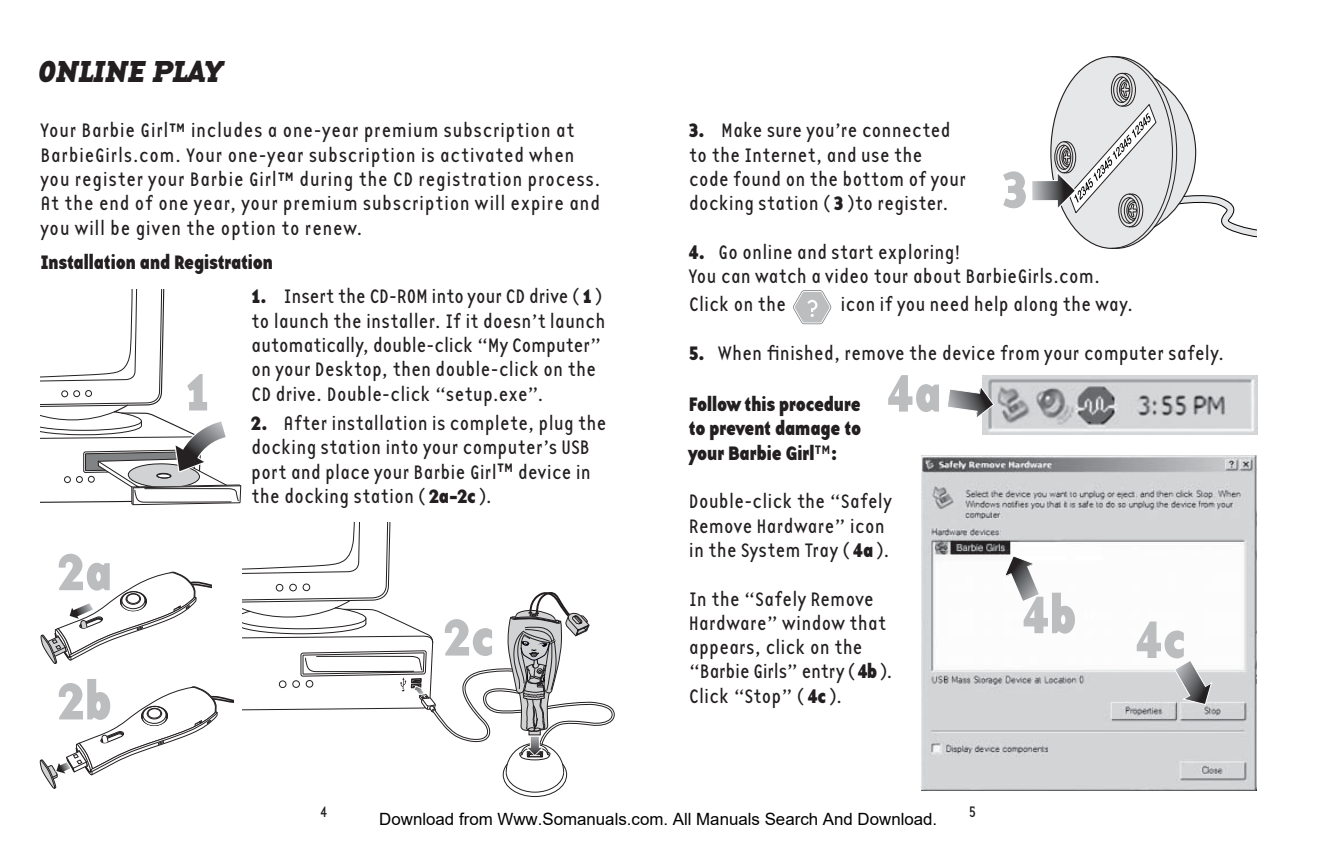
<style>
.page{position:relative;width:1317px;height:851px;background:#fff}
.page>*{position:absolute;margin:0;border:0;box-sizing:border-box;transform-origin:0 0}
.t1{font:54px "Base Twelve Sans B";color:#bbbdbf}
.t2{font:31.5px "Base Twelve Serif BI";letter-spacing:-.035em;color:#231f20}
.t3{font:20.25px/24.3px "Base Twelve Sans";color:#231f20}
.t4{font:20.25px/24.3px "Base Twelve Sans";letter-spacing:.02em;color:#231f20}
.t5{font:20.25px/24.3px "Base Twelve Sans B";letter-spacing:-.005em;color:#231f20;text-align:justify}
.t6{font:16.88px "Arial";color:#000}
.t7{font:15.75px "Base Twelve Sans";color:#231f20}
.s1{font-family:"Base Twelve Sans B"}
.s2{font-family:"Base Twelve Sans"}
</style>
<div class="page">
<img style="left:921px;top:456px;width:335px;height:334px">
<img style="left:982px;top:376px;width:275px;height:59px">
<svg style="left:1173px;top:659px;width:39px;height:46px"></svg>
<svg style="left:1032px;top:56px;width:224px;height:193px"></svg>
<svg style="left:1002px;top:554px;width:38px;height:48px"></svg>
<svg style="left:948px;top:384px;width:46px;height:36px"></svg>
<svg style="left:39px;top:290px;width:575px;height:507px"></svg>
<svg style="left:793px;top:290px;width:38px;height:34px"></svg>
<h2 class="t2" style="left:38px;top:60px;width:186px">ONLINE PLAY</h2>
<p class="t4" style="left:40px;top:120px;width:562px">Your Barbie Girl™ includes a one-year premium subscription at BarbieGirls.com. Your one-year subscription is activated when you register your Barbie Girl™ during the CD registration process.<br>At the end of one year, your premium subscription will expire and you will be given the option to renew.</p>
<p class="t5" style="left:40px;top:252px;width:234px">Installation and Registration</p>
<p class="t3" style="left:251px;top:286px;width:356px"><span class="s1">1.</span> Insert the CD-ROM into your CD drive ( <span class="s1">1</span> ) to launch the installer. If it doesn’t launch automatically, double-click “My Computer” on your Desktop, then double-click on the CD drive. Double-click “setup.exe”.</p>
<p class="t3" style="left:251px;top:413px;width:357px"><span class="s1">2.</span> After installation is complete, plug the docking station into your computer’s USB port and place your Barbie Girl™ device in the docking station ( <span class="s1">2a-2c</span> ).</p>
<h1 class="t1" style="left:185px;top:372px;width:28px">1</h1>
<h1 class="t1" style="left:58px;top:551px;width:55px">2a</h1>
<h1 class="t1" style="left:58px;top:680px;width:55px">2b</h1>
<h1 class="t1" style="left:444px;top:617px;width:51px">2c</h1>
<p class="t3" style="left:688px;top:120px;width:279px"><span class="s1">3.</span> Make sure you’re connected to the Internet, and use the code found on the bottom of your docking station ( <span class="s1">3</span> )to register.</p>
<p class="t3" style="left:688px;top:242px;width:413px"><span class="s1">4.</span> Go online and start exploring!<br>You can watch a video tour about BarbieGirls.com.</p>
<p class="t3" style="left:688px;top:294px;width:99px">Click on the</p>
<p class="t3" style="left:840px;top:294px;width:294px">icon if you need help along the way.</p>
<p class="t3" style="left:688px;top:342px;width:537px"><span class="s1">5.</span> When finished, remove the device from your computer safely.</p>
<p class="t5" style="left:688px;top:394px;width:174px">Follow this procedure to prevent damage to your Barbie Girl<span class="s2">™</span>:</p>
<p class="t3" style="left:688px;top:491px;width:204px">Double-click the “Safely<br>Remove Hardware” icon in the System Tray ( <span class="s1">4a</span> ).</p>
<p class="t3" style="left:688px;top:588px;width:205px">In the “Safely Remove<br>Hardware” window that appears, click on the “Barbie Girls” entry ( <span class="s1">4b</span> ).<br>Click “Stop” ( <span class="s1">4c</span> ).</p>
<h1 class="t1" style="left:1001px;top:169px;width:28px">3</h1>
<h1 class="t1" style="left:887px;top:373px;width:55px">4a</h1>
<h1 class="t1" style="left:1022px;top:594px;width:55px">4b</h1>
<h1 class="t1" style="left:1135px;top:619px;width:51px">4c</h1>
<p class="t7" style="left:320px;top:805px;width:9px">4</p>
<p class="t7" style="left:968px;top:805px;width:9px">5</p>
<p class="t6" style="left:379px;top:809px;width:559px">Download from Www.Somanuals.com. All Manuals Search And Download.</p>
</div>
